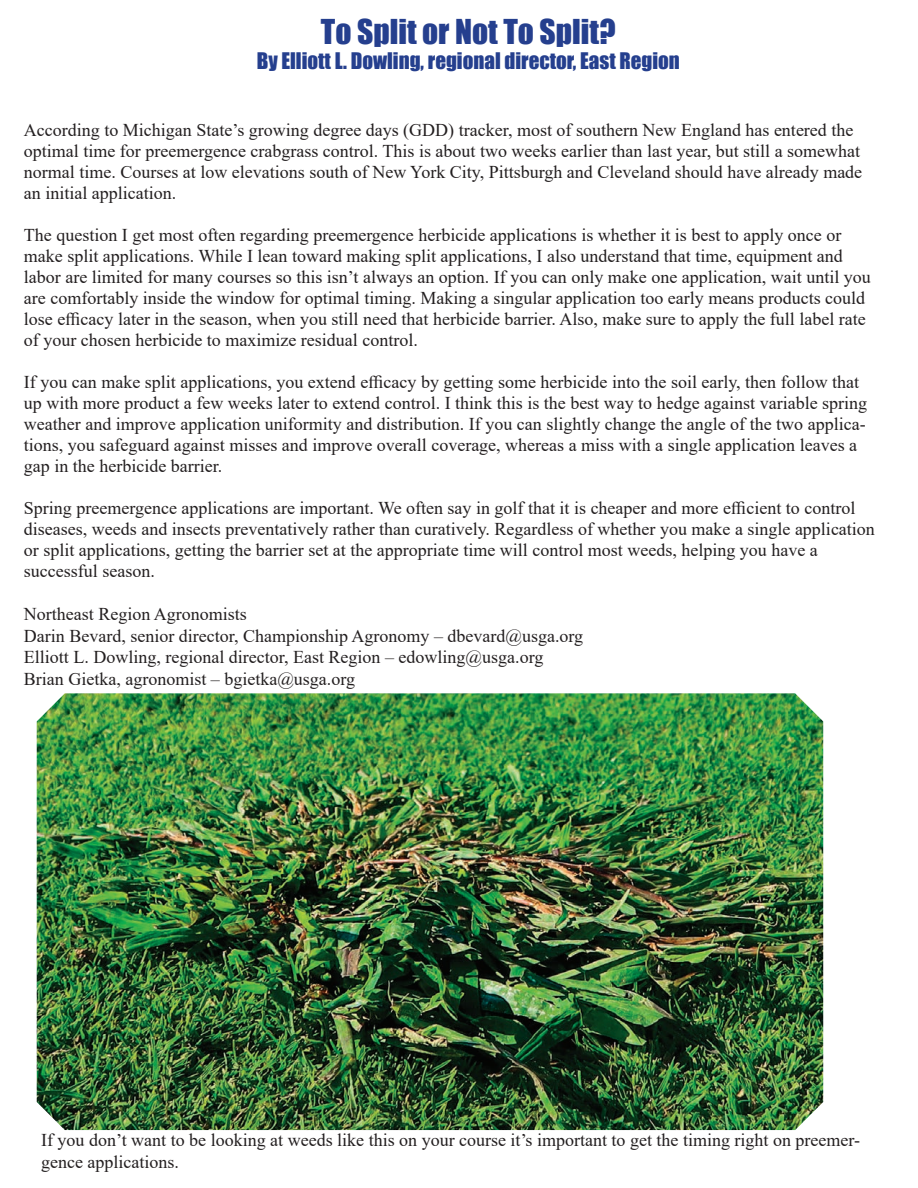
<style>
.page{position:relative;width:918px;height:1188px;background:#fff}
.page>*{position:absolute;margin:0;border:0;box-sizing:border-box;transform-origin:0 0}
.t1{font:31.5px "Impact";color:#253f8e}
.t2{font:21px "Impact";color:#253f8e}
.t3{font:18px/21px "Times New Roman";color:#231f20}
</style>
<div class="page">
<img style="left:37px;top:693px;width:786px;height:437px">
<h1 class="t1" style="left:321px;top:7px;width:296px">To Split or Not To Split?</h1>
<p class="t2" style="left:257px;top:45px;width:425px">By Elliott L. Dowling, regional director, East Region</p>
<p class="t3" style="left:24px;top:119px;width:840px">According to Michigan State’s growing degree days (GDD) tracker, most of southern New England has entered the optimal time for preemergence crabgrass control. This is about two weeks earlier than last year, but still a somewhat normal time. Courses at low elevations south of New York City, Pittsburgh and Cleveland should have already made an initial application.</p>
<p class="t3" style="left:24px;top:224px;width:849px">The question I get most often regarding preemergence herbicide applications is whether it is best to apply once or make split applications. While I lean toward making split applications, I also understand that time, equipment and labor are limited for many courses so this isn’t always an option. If you can only make one application, wait until you are comfortably inside the window for optimal timing. Making a singular application too early means products could lose efficacy later in the season, when you still need that herbicide barrier. Also, make sure to apply the full label rate of your chosen herbicide to maximize residual control.</p>
<p class="t3" style="left:24px;top:371px;width:845px">If you can make split applications, you extend efficacy by getting some herbicide into the soil early, then follow that up with more product a few weeks later to extend control. I think this is the best way to hedge against variable spring weather and improve application uniformity and distribution. If you can slightly change the angle of the two applica&shy;tions, you safeguard against misses and improve overall coverage, whereas a miss with a single application leaves a gap in the herbicide barrier.</p>
<p class="t3" style="left:24px;top:497px;width:853px">Spring preemergence applications are important. We often say in golf that it is cheaper and more efficient to control diseases, weeds and insects preventatively rather than curatively. Regardless of whether you make a single application or split applications, getting the barrier set at the appropriate time will control most weeds, helping you have a successful season.</p>
<p class="t3" style="left:24px;top:603px;width:561px;line-height:21.6px">Northeast Region Agronomists<br>Darin Bevard, senior director, Championship Agronomy – dbevard@usga.org Elliott L. Dowling, regional director, East Region – edowling@usga.org Brian Gietka, agronomist – bgietka@usga.org</p>
<p class="t3" style="left:41px;top:1129px;width:821px;line-height:21.6px">If you don’t want to be looking at weeds like this on your course it’s important to get the timing right on preemer&shy;gence applications.</p>
</div>
